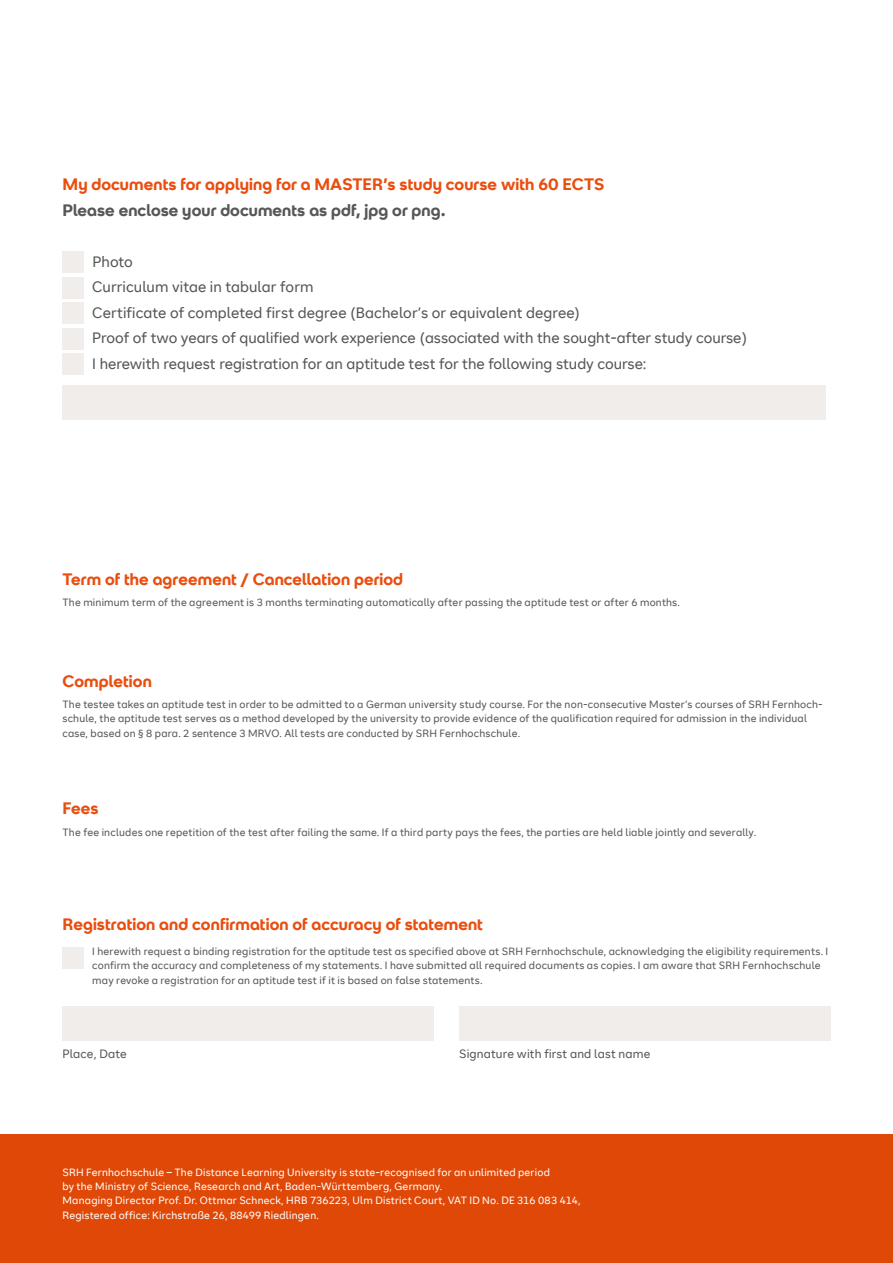
<style>
.page{position:relative;width:893px;height:1263px;background:#fff}
.page>*{position:absolute;margin:0;border:0;box-sizing:border-box;transform-origin:0 0}
.t1{font:700 16.5px "SRH Headline";letter-spacing:.005em;color:#e94e0f}
.t2{font:700 16.5px "SRH Headline";letter-spacing:.005em;color:#575756}
.t3{font:15px/25.5px "SRH Text";color:#575756}
.t4{font:12px "SRH Text";letter-spacing:.015em;color:#575756}
.t5{font:10.5px/14.2px "SRH Text";letter-spacing:.02em;color:#575756}
.t6{font:10.5px/14.2px "SRH Text";letter-spacing:.02em;color:#fff}
</style>
<div class="page">
<div style="left:63px;top:252px;width:21px;height:21px;background:#f0edeb"></div>
<div style="left:63px;top:277px;width:21px;height:21px;background:#f0edeb"></div>
<div style="left:63px;top:303px;width:21px;height:21px;background:#f0edeb"></div>
<div style="left:63px;top:328px;width:21px;height:22px;background:#f0edeb"></div>
<div style="left:63px;top:354px;width:21px;height:21px;background:#f0edeb"></div>
<div style="left:63px;top:386px;width:763px;height:34px;background:#f0edeb"></div>
<div style="left:63px;top:947px;width:21px;height:21px;background:#f0edeb"></div>
<div style="left:0;top:1134px;width:893px;height:129px;background:#df4807"></div>
<div style="left:63px;top:1006px;width:371px;height:34px;background:#f0edeb"></div>
<div style="left:459px;top:1006px;width:371px;height:34px;background:#f0edeb"></div>
<h1 class="t1" style="left:63px;top:175px;width:543px">My documents for applying for a MASTER’s study course with 60 ECTS</h1>
<h1 class="t2" style="left:63px;top:200px;width:385px">Please enclose your documents as pdf, jpg or png.</h1>
<p class="t3" style="left:92px;top:249px;width:657px">Photo<br>Curriculum vitae in tabular form<br>Certificate of completed first degree (Bachelor’s or equivalent degree)<br>Proof of two years of qualified work experience (associated with the sought-after study course)<br>I herewith request registration for an aptitude test for the following study course:</p>
<h1 class="t1" style="left:63px;top:569px;width:342px">Term of the agreement / Cancellation period</h1>
<p class="t5" style="left:63px;top:595px;width:619px">The minimum term of the agreement is 3 months terminating automatically after passing the aptitude test or after 6 months.</p>
<h1 class="t1" style="left:63px;top:671px;width:91px">Completion</h1>
<p class="t5" style="left:63px;top:697px;width:762px">The testee takes an aptitude test in order to be admitted to a German university study course. For the non-consecutive Master’s courses of SRH Fernhoch&shy;schule, the aptitude test serves as a method developed by the university to provide evidence of the qualification required for admission in the individual case, based on § 8 para. 2 sentence 3 MRVO. All tests are conducted by SRH Fernhochschule.</p>
<h1 class="t1" style="left:63px;top:799px;width:38px">Fees</h1>
<p class="t5" style="left:63px;top:825px;width:695px">The fee includes one repetition of the test after failing the same. If a third party pays the fees, the parties are held liable jointly and severally.</p>
<h1 class="t1" style="left:63px;top:915px;width:422px">Registration and confirmation of accuracy of statement</h1>
<p class="t5" style="left:92px;top:944px;width:737px">I herewith request a binding registration for the aptitude test as specified above at SRH Fernhochschule, acknowledging the eligibility requirements. I confirm the accuracy and completeness of my statements. I have submitted all required documents as copies. I am aware that SRH Fernhochschule may revoke a registration for an aptitude test if it is based on false statements.</p>
<p class="t4" style="left:63px;top:1046px;width:66px">Place, Date</p>
<p class="t4" style="left:459px;top:1046px;width:193px">Signature with first and last name</p>
<p class="t6" style="left:63px;top:1165px;width:520px">SRH Fernhochschule – The Distance Learning University is state-recognised for an unlimited period<br>by the Ministry of Science, Research and Art, Baden-Württemberg, Germany.<br>Managing Director Prof. Dr. Ottmar Schneck, HRB 736223, Ulm District Court, VAT ID No. DE 316 083 414, Registered office: Kirchstraße 26, 88499 Riedlingen.</p>
</div>
